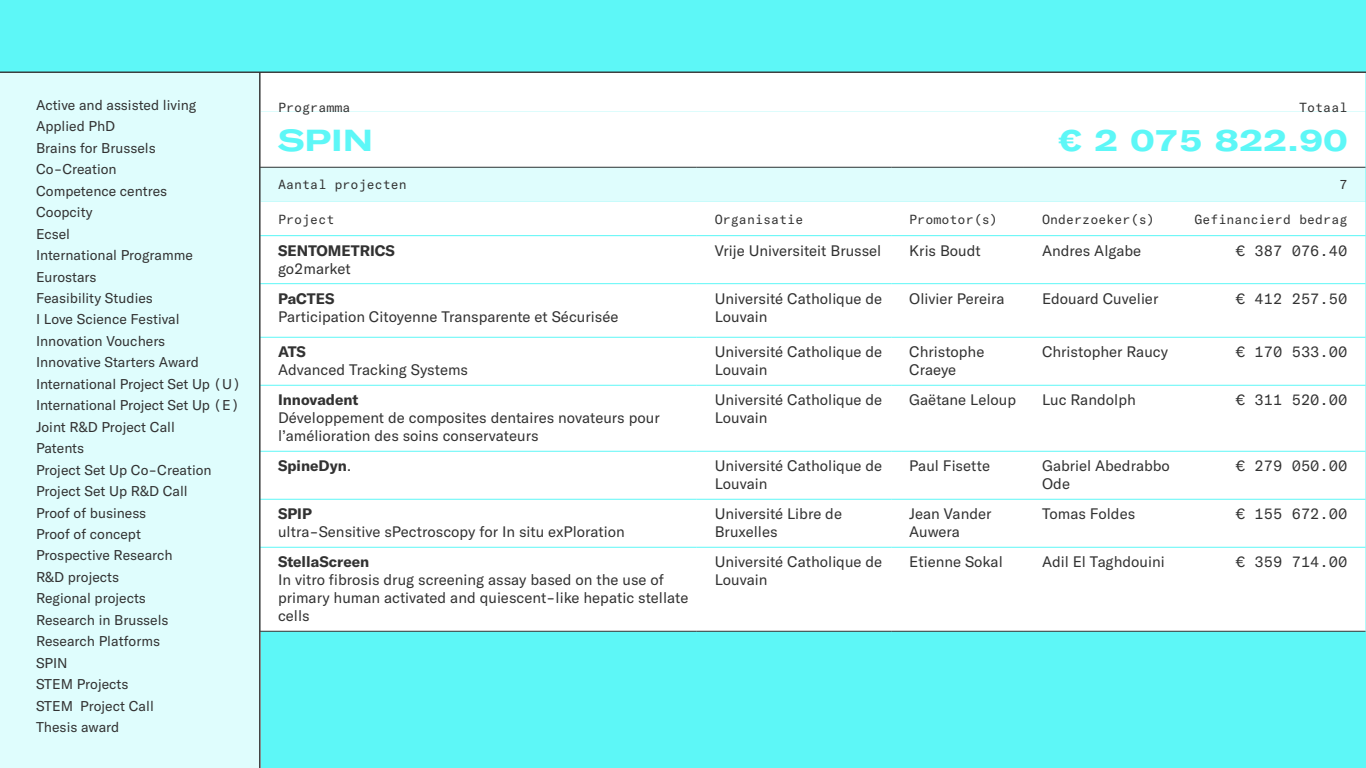
<style>
.page{position:relative;width:1366px;height:768px;background:#5df7f7}
.page>*{position:absolute;margin:0;border:0;box-sizing:border-box;transform-origin:0 0}
.t1{font:700 expanded 30px "GT America";color:#5df7f7}
.t2{font:15px/18px "GT America";color:#323232}
.t3{font:15px "GT America Mono";color:#323232}
.t4{font:700 15px "GT America";color:#323232}
.t5{font:14px/21.4px "GT America";color:#323232}
.t6{font:13px "GT America Mono";color:#323232}
.s1{font-weight:400}
</style>
<div class="page">
<div style="left:0;top:72px;width:260px;height:696px;background:#dffdfd"></div>
<div style="left:261px;top:73px;width:1105px;height:39px;background:#fff"></div>
<div style="left:261px;top:112px;width:1105px;height:519px;background:#fff"></div>
<div style="left:261px;top:168px;width:1105px;height:33px;background:#dffdfd"></div>
<hr style="left:260px;top:283px;width:437px;height:1px;background:#5df7f7">
<hr style="left:697px;top:283px;width:194px;height:1px;background:#5df7f7">
<hr style="left:891px;top:283px;width:133px;height:1px;background:#5df7f7">
<hr style="left:1024px;top:283px;width:146px;height:1px;background:#5df7f7">
<hr style="left:1170px;top:283px;width:196px;height:1px;background:#5df7f7">
<hr style="left:260px;top:337px;width:437px;height:1px;background:#5df7f7">
<hr style="left:697px;top:337px;width:194px;height:1px;background:#5df7f7">
<hr style="left:891px;top:337px;width:133px;height:1px;background:#5df7f7">
<hr style="left:1024px;top:337px;width:146px;height:1px;background:#5df7f7">
<hr style="left:1170px;top:337px;width:196px;height:1px;background:#5df7f7">
<hr style="left:260px;top:385px;width:437px;height:1px;background:#5df7f7">
<hr style="left:697px;top:385px;width:194px;height:1px;background:#5df7f7">
<hr style="left:891px;top:385px;width:133px;height:1px;background:#5df7f7">
<hr style="left:1024px;top:385px;width:146px;height:1px;background:#5df7f7">
<hr style="left:1170px;top:385px;width:196px;height:1px;background:#5df7f7">
<hr style="left:260px;top:451px;width:437px;height:1px;background:#5df7f7">
<hr style="left:697px;top:451px;width:194px;height:1px;background:#5df7f7">
<hr style="left:891px;top:451px;width:133px;height:1px;background:#5df7f7">
<hr style="left:1024px;top:451px;width:146px;height:1px;background:#5df7f7">
<hr style="left:1170px;top:451px;width:196px;height:1px;background:#5df7f7">
<hr style="left:260px;top:499px;width:437px;height:1px;background:#5df7f7">
<hr style="left:697px;top:499px;width:194px;height:1px;background:#5df7f7">
<hr style="left:891px;top:499px;width:133px;height:1px;background:#5df7f7">
<hr style="left:1024px;top:499px;width:146px;height:1px;background:#5df7f7">
<hr style="left:1170px;top:499px;width:196px;height:1px;background:#5df7f7">
<hr style="left:260px;top:167px;width:437px;height:1px;background:#323232">
<hr style="left:697px;top:167px;width:194px;height:1px;background:#323232">
<hr style="left:891px;top:167px;width:133px;height:1px;background:#323232">
<hr style="left:1024px;top:167px;width:146px;height:1px;background:#323232">
<hr style="left:1170px;top:167px;width:196px;height:1px;background:#323232">
<hr style="left:260px;top:235px;width:437px;height:1px;background:#5df7f7">
<hr style="left:697px;top:235px;width:194px;height:1px;background:#5df7f7">
<hr style="left:891px;top:235px;width:133px;height:1px;background:#5df7f7">
<hr style="left:1024px;top:235px;width:146px;height:1px;background:#5df7f7">
<hr style="left:1170px;top:235px;width:196px;height:1px;background:#5df7f7">
<hr style="left:1170px;top:547px;width:196px;height:1px;background:#5df7f7">
<hr style="left:1170px;top:631px;width:196px;height:1px;background:#323232">
<hr style="left:260px;top:547px;width:437px;height:1px;background:#5df7f7">
<hr style="left:697px;top:547px;width:194px;height:1px;background:#5df7f7">
<hr style="left:891px;top:547px;width:133px;height:1px;background:#5df7f7">
<hr style="left:1024px;top:547px;width:146px;height:1px;background:#5df7f7">
<hr style="left:260px;top:631px;width:437px;height:1px;background:#323232">
<hr style="left:697px;top:631px;width:194px;height:1px;background:#323232">
<hr style="left:891px;top:631px;width:133px;height:1px;background:#323232">
<hr style="left:1024px;top:631px;width:146px;height:1px;background:#323232">
<hr style="left:0;top:72px;width:1366px;height:1px;background:#323232">
<hr style="left:260px;top:72px;width:1px;height:696px;background:#323232">
<p class="t5" style="left:36px;top:94px;width:206px">Active and assisted living<br>Applied PhD<br>Brains for Brussels<br>Co-Creation<br>Competence centres<br>Coopcity<br>Ecsel<br>International Programme<br>Eurostars<br>Feasibility Studies<br>I Love Science Festival<br>Innovation Vouchers<br>Innovative Starters Award<br>International Project Set Up (U)<br>International Project Set Up (E)<br>Joint R&amp;D Project Call<br>Patents<br>Project Set Up Co-Creation<br>Project Set Up R&amp;D Call<br>Proof of business<br>Proof of concept<br>Prospective Research<br>R&amp;D projects<br>Regional projects<br>Research in Brussels<br>Research Platforms<br>SPIN<br>STEM Projects<br>STEM Project Call<br>Thesis award</p>
<p class="t6" style="left:278px;top:100px;width:74px">Programma</p>
<p class="t6" style="left:1299px;top:100px;width:50px">Totaal</p>
<h1 class="t1" style="left:278px;top:122px;width:97px">SPIN</h1>
<h1 class="t1" style="left:1058px;top:122px;width:291px">€ 2 075 822.90</h1>
<p class="t6" style="left:278px;top:178px;width:130px">Aantal projecten</p>
<p class="t6" style="left:1339px;top:178px;width:10px">7</p>
<p class="t6" style="left:278px;top:212px;width:58px">Project</p>
<p class="t6" style="left:715px;top:212px;width:90px">Organisatie</p>
<p class="t6" style="left:909px;top:212px;width:90px">Promotor(s)</p>
<p class="t6" style="left:1042px;top:212px;width:114px">Onderzoeker(s)</p>
<p class="t6" style="left:1194px;top:212px;width:155px">Gefinancierd bedrag</p>
<p class="t4" style="left:278px;top:241px;width:118px">SENTOMETRICS</p>
<p class="t2" style="left:278px;top:259px;width:74px">go2market</p>
<p class="t2" style="left:715px;top:241px;width:168px">Vrije Universiteit Brussel</p>
<p class="t2" style="left:909px;top:241px;width:73px">Kris Boudt</p>
<p class="t2" style="left:1042px;top:241px;width:101px">Andres Algabe</p>
<p class="t3" style="left:1236px;top:242px;width:113px">€ 387 076.40</p>
<p class="t4" style="left:278px;top:289px;width:58px">PaCTES</p>
<p class="t2" style="left:278px;top:307px;width:342px">Participation Citoyenne Transparente et Sécurisée</p>
<p class="t2" style="left:715px;top:289px;width:169px">Université Catholique de<br>Louvain</p>
<p class="t2" style="left:909px;top:289px;width:97px">Olivier Pereira</p>
<p class="t2" style="left:1042px;top:289px;width:118px">Edouard Cuvelier</p>
<p class="t3" style="left:1236px;top:290px;width:113px">€ 412 257.50</p>
<p class="t4" style="left:278px;top:343px;width:29px">ATS</p>
<p class="t2" style="left:278px;top:361px;width:192px">Advanced Tracking Systems</p>
<p class="t2" style="left:715px;top:343px;width:169px">Université Catholique de<br>Louvain</p>
<p class="t2" style="left:909px;top:343px;width:77px">Christophe<br>Craeye</p>
<p class="t2" style="left:1042px;top:343px;width:128px">Christopher Raucy</p>
<p class="t3" style="left:1236px;top:344px;width:113px">€ 170 533.00</p>
<p class="t2" style="left:715px;top:391px;width:169px">Université Catholique de<br>Louvain</p>
<p class="t2" style="left:909px;top:391px;width:108px">Gaëtane Leloup</p>
<p class="t2" style="left:1042px;top:391px;width:95px">Luc Randolph</p>
<p class="t3" style="left:1236px;top:392px;width:113px">€ 311 520.00</p>
<p class="t4" style="left:278px;top:391px;width:82px">Innovadent</p>
<p class="t2" style="left:278px;top:409px;width:383px">Développement de composites dentaires novateurs pour l’amélioration des soins conservateurs</p>
<p class="t4" style="left:278px;top:457px;width:75px">SpineDyn<span class="s1">.</span></p>
<p class="t2" style="left:715px;top:457px;width:169px">Université Catholique de<br>Louvain</p>
<p class="t2" style="left:909px;top:457px;width:82px">Paul Fisette</p>
<p class="t2" style="left:1042px;top:457px;width:130px">Gabriel Abedrabbo<br>Ode</p>
<p class="t3" style="left:1236px;top:458px;width:113px">€ 279 050.00</p>
<p class="t4" style="left:278px;top:505px;width:35px">SPIP</p>
<p class="t2" style="left:278px;top:523px;width:348px">ultra-Sensitive sPectroscopy for In situ exPloration</p>
<p class="t2" style="left:715px;top:505px;width:129px">Université Libre de<br>Bruxelles</p>
<p class="t2" style="left:909px;top:505px;width:84px">Jean Vander<br>Auwera</p>
<p class="t2" style="left:1042px;top:505px;width:95px">Tomas Foldes</p>
<p class="t3" style="left:1236px;top:506px;width:113px">€ 155 672.00</p>
<p class="t4" style="left:278px;top:553px;width:93px">StellaScreen</p>
<p class="t2" style="left:278px;top:571px;width:412px">In vitro fibrosis drug screening assay based on the use of primary human activated and quiescent-like hepatic stellate cells</p>
<p class="t2" style="left:715px;top:553px;width:169px">Université Catholique de<br>Louvain</p>
<p class="t2" style="left:909px;top:553px;width:95px">Etienne Sokal</p>
<p class="t2" style="left:1042px;top:553px;width:124px">Adil El Taghdouini</p>
<p class="t3" style="left:1236px;top:554px;width:113px">€ 359 714.00</p>
</div>
